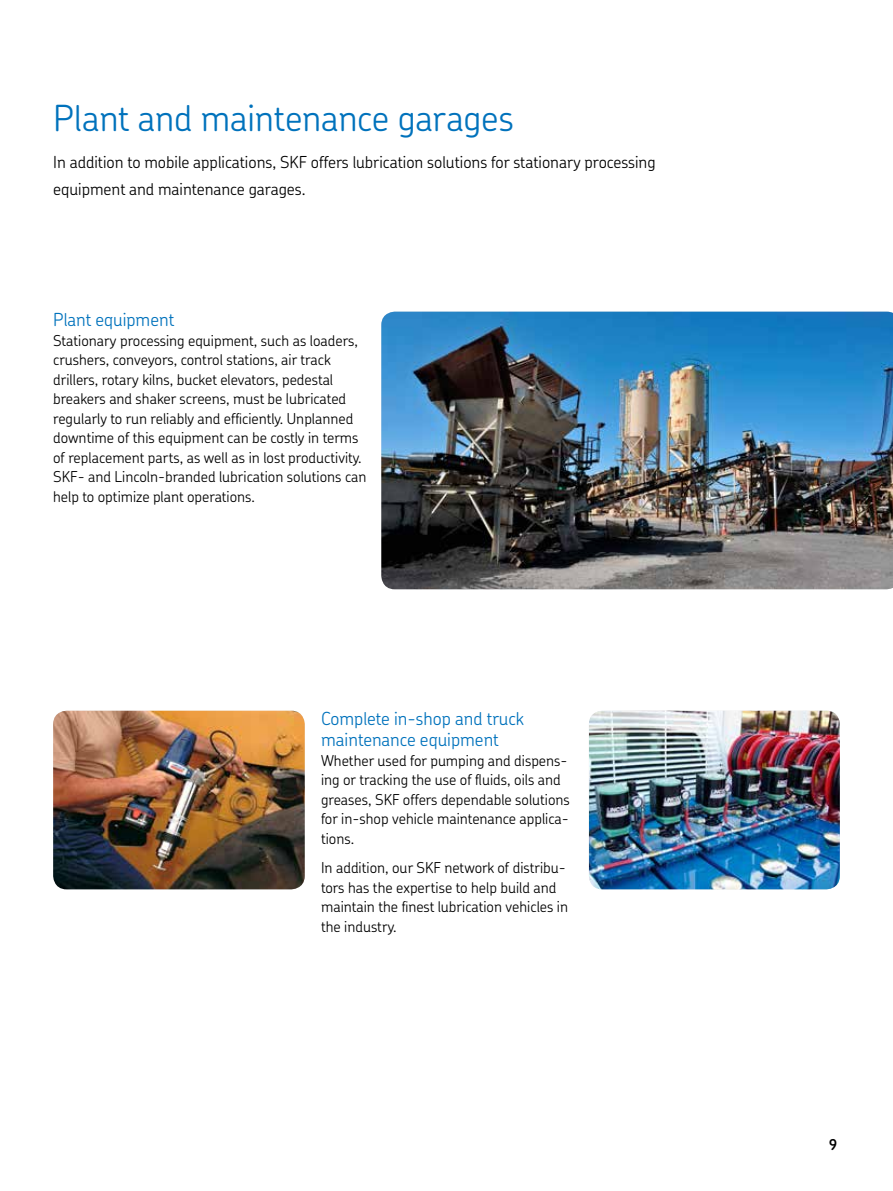
<style>
.page{position:relative;width:893px;height:1191px;background:#fff}
.page>*{position:absolute;margin:0;border:0;box-sizing:border-box;transform-origin:0 0}
.t1{font:300 36px "SKF Chevin";letter-spacing:-.005em;color:#0072bc}
.t2{font:300 18px/21px "SKF Chevin";color:#0072bc}
.t3{font:300 16.5px/27px "SKF Chevin";color:#000}
.t4{font:300 15px/19.5px "SKF Chevin";color:#000}
.t5{font:600 15px "SKF Chevin";color:#000}
</style>
<div class="page">
<img style="left:589px;top:710px;width:251px;height:179px">
<img style="left:381px;top:312px;width:512px;height:277px">
<img style="left:53px;top:710px;width:252px;height:179px">
<h1 class="t1" style="left:53px;top:101px;width:462px">Plant and maintenance garages</h1>
<p class="t3" style="left:53px;top:149px;width:604px">In addition to mobile applications, SKF offers lubrication solutions for stationary processing equipment and maintenance garages.</p>
<p class="t2" style="left:53px;top:310px;width:123px">Plant equipment</p>
<p class="t4" style="left:53px;top:331px;width:315px">Stationary processing equipment, such as loaders, crushers, conveyors, control stations, air track drillers, rotary kilns, bucket elevators, pedestal breakers and shaker screens, must be lubricated regularly to run reliably and efficiently. Unplanned downtime of this equipment can be costly in terms of replacement parts, as well as in lost productivity.<br>SKF- and Lincoln-branded lubrication solutions can help to optimize plant operations.</p>
<p class="t2" style="left:321px;top:709px;width:204px">Complete in-shop and truck maintenance equipment</p>
<p class="t4" style="left:321px;top:751px;width:250px">Whether used for pumping and dispens&shy;ing or tracking the use of fluids, oils and greases, SKF offers dependable solutions for in-shop vehicle maintenance applica&shy;tions.</p>
<p class="t4" style="left:321px;top:858px;width:248px">In addition, our SKF network of distribu&shy;tors has the expertise to help build and maintain the finest lubrication vehicles in the industry.</p>
<p class="t5" style="left:829px;top:1137px;width:10px">9</p>
</div>
